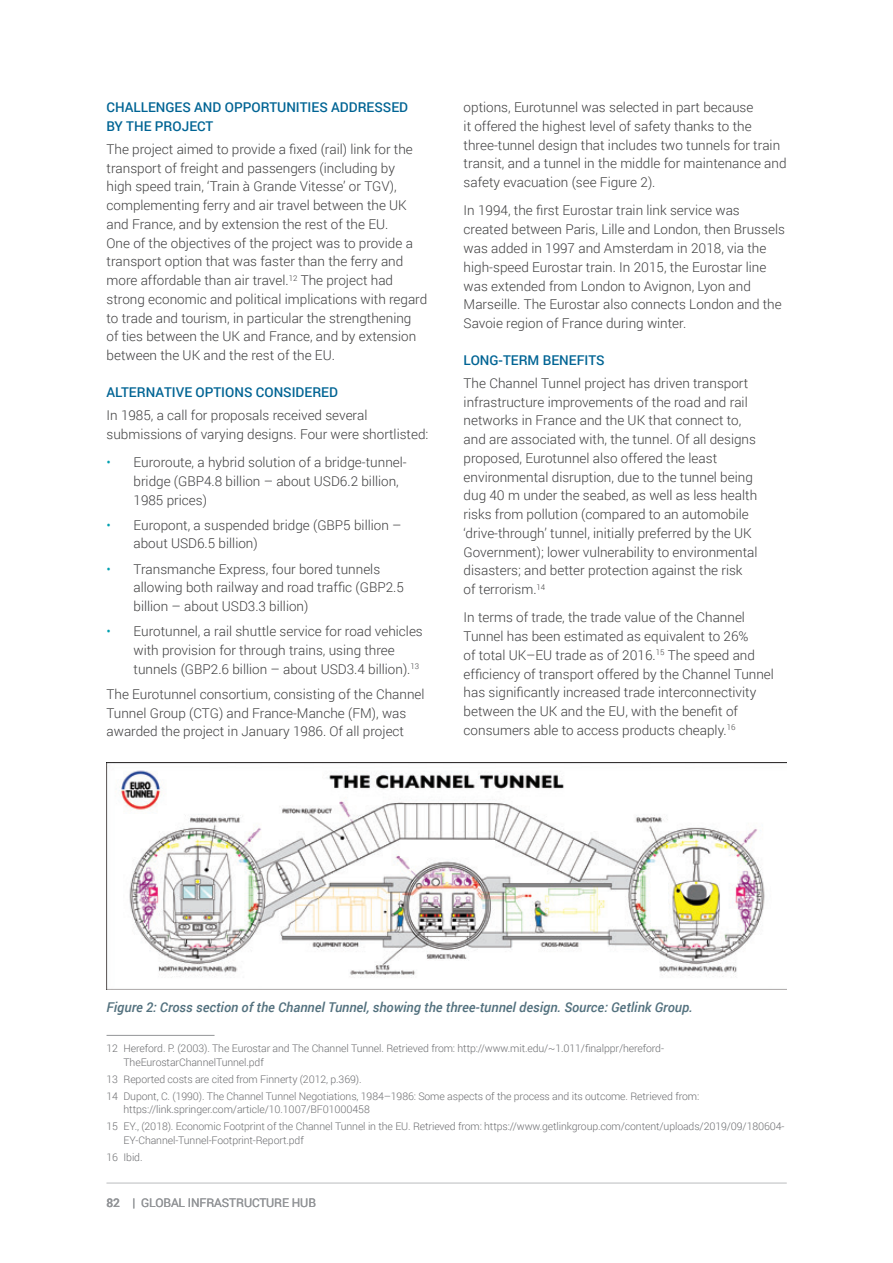
<style>
.page{position:relative;width:893px;height:1263px;background:#fff}
.page>*{position:absolute;margin:0;border:0;box-sizing:border-box;transform-origin:0 0}
.Body{font:300 13.5px/18.8px "Roboto";color:#3e3e3f}
.Subheading_Caps{font:500 13.5px/18.8px "Roboto";color:#006494}
.t1{font:italic 500 13.5px "Roboto";color:#53717e}
.t2{font:12px "Roboto";letter-spacing:-.01em;color:#939598}
.t3{font:500 12px "Roboto";color:#939598}
.Footnote_Text{font:300 10.5px/13.5px "Roboto";letter-spacing:-.01em;color:#6c6d70}
.s1{color:#00a0b0}
.s2{font-weight:400}
</style>
<div class="page">
<hr style="left:107px;top:1183px;width:680px;height:1px;background:#d1d2d4">
<hr style="left:107px;top:1035px;width:108px;height:1px;background:#939598">
<img style="left:107px;top:762px;width:680px;height:227px">
<p class="Subheading_Caps" style="left:107px;top:97px;width:303px">CHALLENGES AND OPPORTUNITIES ADDRESSED<br>BY THE PROJECT</p>
<p class="Body" style="left:107px;top:139px;width:322px">The project aimed to provide a fixed (rail) link for the transport of freight and passengers (including by<br>high speed train, ‘Train à Grande Vitesse’ or TGV), complementing ferry and air travel between the UK and France, and by extension the rest of the EU.<br>One of the objectives of the project was to provide a transport option that was faster than the ferry and more affordable than air travel.<sup>12</sup> The project had strong economic and political implications with regard to trade and tourism, in particular the strengthening<br>of ties between the UK and France, and by extension between the UK and the rest of the EU.</p>
<p class="Subheading_Caps" style="left:107px;top:382px;width:233px">ALTERNATIVE OPTIONS CONSIDERED</p>
<p class="Body" style="left:107px;top:405px;width:323px">In 1985, a call for proposals received several submissions of varying designs. Four were shortlisted:</p>
<p class="Body" style="left:134px;top:452px;width:275px;text-indent:-27px"><span class="s1">•</span> Euroroute, a hybrid solution of a bridge-tunnel&shy;bridge (GBP4.8 billion – about USD6.2 billion,<br>1985 prices)</p>
<p class="Body" style="left:134px;top:515px;width:269px;text-indent:-27px"><span class="s1">•</span> Europont, a suspended bridge (GBP5 billion – about USD6.5 billion)</p>
<p class="Body" style="left:134px;top:559px;width:272px;text-indent:-27px"><span class="s1">•</span> Transmanche Express, four bored tunnels allowing both railway and road traffic (GBP2.5 billion – about USD3.3 billion)</p>
<p class="Body" style="left:134px;top:622px;width:291px;text-indent:-27px"><span class="s1">•</span> Eurotunnel, a rail shuttle service for road vehicles with provision for through trains, using three tunnels (GBP2.6 billion – about USD3.4 billion).<sup>13</sup></p>
<p class="Body" style="left:107px;top:684px;width:320px">The Eurotunnel consortium, consisting of the Channel<br>Tunnel Group (CTG) and France-Manche (FM), was awarded the project in January 1986. Of all project</p>
<p class="Body" style="left:464px;top:98px;width:324px">options, Eurotunnel was selected in part because<br>it offered the highest level of safety thanks to the three-tunnel design that includes two tunnels for train transit, and a tunnel in the middle for maintenance and safety evacuation (see Figure 2).</p>
<p class="Body" style="left:464px;top:201px;width:323px">In 1994, the first Eurostar train link service was created between Paris, Lille and London, then Brussels was added in 1997 and Amsterdam in 2018, via the high-speed Eurostar train. In 2015, the Eurostar line was extended from London to Avignon, Lyon and Marseille. The Eurostar also connects London and the Savoie region of France during winter.</p>
<p class="Subheading_Caps" style="left:464px;top:350px;width:142px">LONG-TERM BENEFITS</p>
<p class="Body" style="left:464px;top:373px;width:295px">The Channel Tunnel project has driven transport infrastructure improvements of the road and rail networks in France and the UK that connect to, and are associated with, the tunnel. Of all designs proposed, Eurotunnel also offered the least environmental disruption, due to the tunnel being dug 40 m under the seabed, as well as less health risks from pollution (compared to an automobile ‘drive-through’ tunnel, initially preferred by the UK Government); lower vulnerability to environmental disasters; and better protection against the risk of terrorism.<sup>14</sup></p>
<p class="Body" style="left:464px;top:608px;width:312px">In terms of trade, the trade value of the Channel Tunnel has been estimated as equivalent to 26%<br>of total UK–EU trade as of 2016.<sup>15</sup> The speed and efficiency of transport offered by the Channel Tunnel has significantly increased trade interconnectivity between the UK and the EU, with the benefit of consumers able to access products cheaply.<sup>16</sup></p>
<p class="t1" style="left:107px;top:997px;width:588px">Figure 2: Cross section of the Channel Tunnel, showing the three-tunnel design. Source: Getlink Group.</p>
<p class="Footnote_Text" style="left:124px;top:1041px;width:542px;text-indent:-17px">12 Hereford. P. (2003). The Eurostar and The Channel Tunnel. Retrieved from: http://www.mit.edu/~1.011/finalppr/hereford-<br>TheEurostarChannelTunnel.pdf</p>
<p class="Footnote_Text" style="left:107px;top:1072px;width:256px">13 Reported costs are cited from Finnerty (2012, p.369).</p>
<p class="Footnote_Text" style="left:124px;top:1089px;width:577px;text-indent:-17px">14 Dupont, C. (1990). The Channel Tunnel Negotiations, 1984–1986: Some aspects of the process and its outcome. Retrieved from: https://link.springer.com/article/10.1007/BF01000458</p>
<p class="Footnote_Text" style="left:124px;top:1119px;width:662px;text-indent:-17px">15 EY., (2018). Economic Footprint of the Channel Tunnel in the EU. Retrieved from: https://www.getlinkgroup.com/content/uploads/2019/09/180604-<br>EY-Channel-Tunnel-Footprint-Report.pdf</p>
<p class="Footnote_Text" style="left:107px;top:1150px;width:38px">16 Ibid.</p>
<p class="t3" style="left:107px;top:1194px;width:30px">82 <span class="s2">|</span></p>
<p class="t2" style="left:141px;top:1194px;width:176px">GLOBAL INFRASTRUCTURE HUB</p>
</div>
